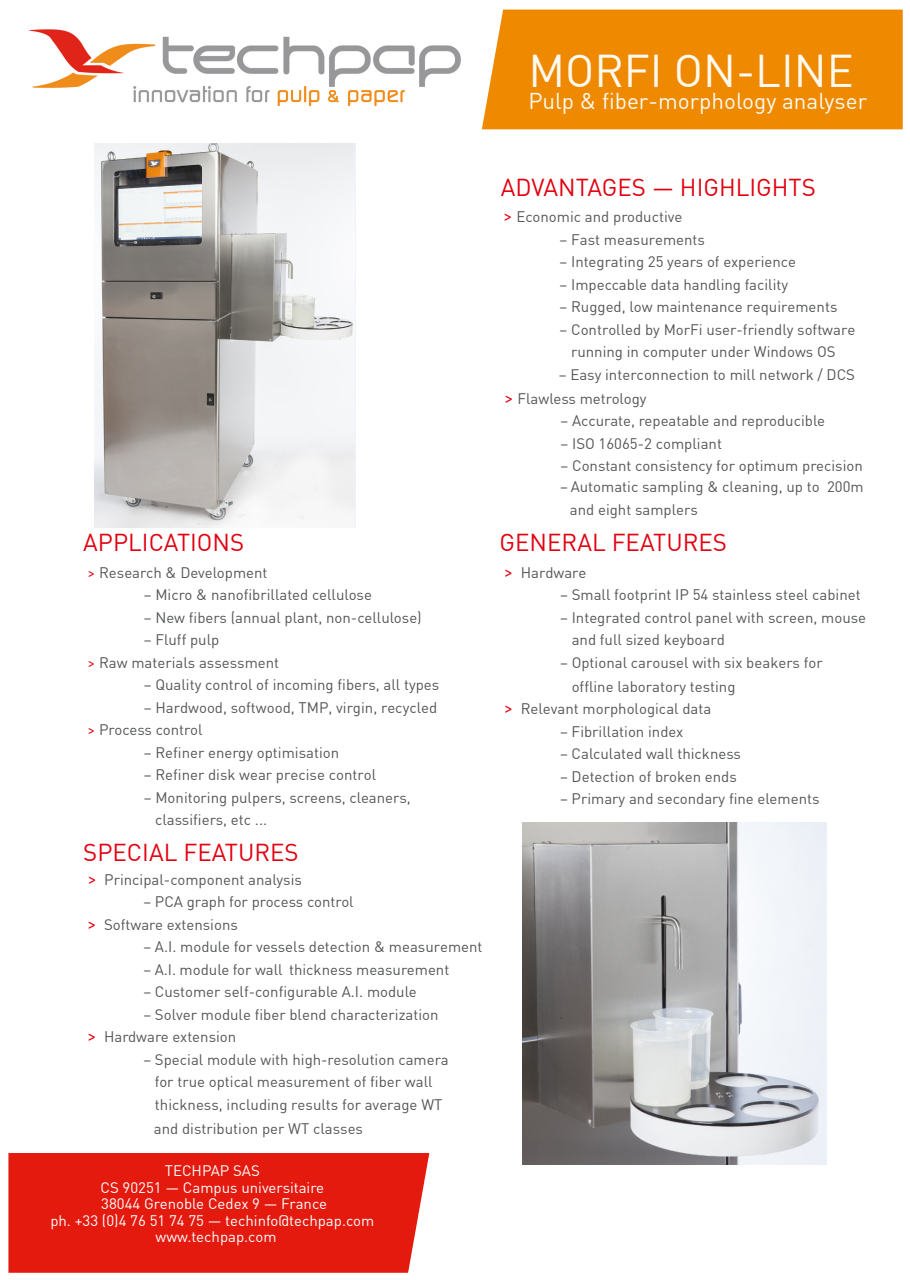
<style>
.page{position:relative;width:910px;height:1280px;background:#fff}
.page>*{position:absolute;margin:0;border:0;box-sizing:border-box;transform-origin:0 0}
.t1{font:45px "DIN Pro";color:#fffaf0}
.t2{font:24px "DIN Pro";color:#e20010}
.t3{font:22.5px "DIN Pro";color:#fffaf0}
.t4{font:15px/22.5px "DIN Pro";color:#545556}
.t5{font:15px/16.5px "DIN Pro";color:#fff;text-align:center}
.s1{color:#e20010}
.s2{font-size:18px;color:#e20010}
</style>
<div class="page">
<div style="left:482px;top:10px;width:421px;height:119px;background:#ee8900"></div>
<div style="left:8px;top:1153px;width:421px;height:120px;background:#e41a0f"></div>
<img style="left:94px;top:144px;width:262px;height:383px">
<img style="left:523px;top:822px;width:304px;height:342px">
<img style="left:29px;top:29px;width:432px;height:78px">
<h1 class="t1" style="left:528px;top:40px;width:327px">MORFI ON-LINE</h1>
<h3 class="t3" style="left:528px;top:86px;width:340px">Pulp &amp; fiber-morphology analyser</h3>
<h2 class="t2" style="left:83px;top:526px;width:162px">APPLICATIONS</h2>
<p class="t4" style="left:88px;top:561px;width:182px"><span class="s1">&gt;</span> Research &amp; Development</p>
<p class="t4" style="left:144px;top:583px;width:230px">– Micro &amp; nanofibrillated cellulose</p>
<p class="t4" style="left:144px;top:606px;width:279px">– New fibers (annual plant, non-cellulose)</p>
<p class="t4" style="left:88px;top:628px;width:193px;text-align:center">– Fluff pulp<br><span class="s1">&gt;</span> Raw materials assessment</p>
<p class="t4" style="left:144px;top:673px;width:297px">– Quality control of incoming fibers, all types</p>
<p class="t4" style="left:88px;top:696px;width:351px;text-indent:56px">– Hardwood, softwood, TMP, virgin, recycled <span class="s1">&gt;</span> Process control</p>
<p class="t4" style="left:144px;top:741px;width:197px">– Refiner energy optimisation</p>
<p class="t4" style="left:144px;top:763px;width:234px">– Refiner disk wear precise control</p>
<p class="t4" style="left:155px;top:786px;width:257px;text-indent:-11px">– Monitoring pulpers, screens, cleaners, classifiers, etc ...</p>
<h2 class="t2" style="left:83px;top:836px;width:217px">SPECIAL FEATURES</h2>
<p class="t4" style="left:87px;top:867px;width:216px"><span class="s2">&gt;</span> Principal-component analysis</p>
<p class="t4" style="left:87px;top:890px;width:268px;text-indent:56px">– PCA graph for process control <span class="s2">&gt;</span> Software extensions</p>
<p class="t4" style="left:143px;top:935px;width:341px">– A.I. module for vessels detection &amp; measurement</p>
<p class="t4" style="left:143px;top:957px;width:307px">– A.I. module for wall thickness measurement</p>
<p class="t4" style="left:143px;top:980px;width:275px">– Customer self-configurable A.I. module</p>
<p class="t4" style="left:87px;top:1002px;width:353px;text-indent:56px">– Solver module fiber blend characterization <span class="s2">&gt;</span> Hardware extension</p>
<p class="t4" style="left:143px;top:1047px;width:307px;text-align:center">– Special module with high-resolution camera for true optical measurement of fiber wall thickness, including results for average WT</p>
<p class="t4" style="left:154px;top:1116px;width:211px">and distribution per WT classes</p>
<p class="t5" style="left:50px;top:1162px;width:325px">TECHPAP SAS<br>CS 90251 — Campus universitaire<br>38044 Grenoble Cedex 9 — France<br>ph. +33 (0)4 76 51 74 75 — techinfo@techpap.com www.techpap.com</p>
<h2 class="t2" style="left:501px;top:171px;width:317px">ADVANTAGES — HIGHLIGHTS</h2>
<p class="t4" style="left:503px;top:205px;width:181px"><span class="s2">&gt;</span> Economic and productive</p>
<p class="t4" style="left:560px;top:227px;width:147px">– Fast measurements</p>
<p class="t4" style="left:560px;top:250px;width:238px">– Integrating 25 years of experience</p>
<p class="t4" style="left:560px;top:272px;width:230px">– Impeccable data handling facility</p>
<p class="t4" style="left:560px;top:295px;width:279px">– Rugged, low maintenance requirements</p>
<p class="t4" style="left:560px;top:317px;width:297px">– Controlled by MorFi user-friendly software</p>
<p class="t4" style="left:559px;top:362px;width:298px">– Easy interconnection to mill network / DCS</p>
<p class="t4" style="left:571px;top:340px;width:266px">running in computer under Windows OS</p>
<p class="t4" style="left:504px;top:386px;width:144px"><span class="s2">&gt;</span> Flawless metrology</p>
<p class="t4" style="left:561px;top:409px;width:266px">– Accurate, repeatable and reproducible</p>
<p class="t4" style="left:561px;top:431px;width:163px">– ISO 16065-2 compliant</p>
<p class="t4" style="left:561px;top:454px;width:304px">– Constant consistency for optimum precision</p>
<p class="t4" style="left:560px;top:475px;width:305px">– Automatic sampling &amp; cleaning, up to 200m</p>
<p class="t4" style="left:570px;top:497px;width:130px">and eight samplers</p>
<h2 class="t2" style="left:500px;top:526px;width:229px">GENERAL FEATURES</h2>
<p class="t4" style="left:504px;top:560px;width:84px"><span class="s2">&gt;</span> Hardware</p>
<p class="t4" style="left:560px;top:583px;width:302px">– Small footprint IP 54 stainless steel cabinet</p>
<p class="t4" style="left:572px;top:605px;width:296px;text-indent:-12px">– Integrated control panel with screen, mouse and full sized keyboard</p>
<p class="t4" style="left:560px;top:650px;width:264px">– Optional carousel with six beakers for</p>
<p class="t4" style="left:504px;top:697px;width:209px"><span class="s2">&gt;</span> Relevant morphological data</p>
<p class="t4" style="left:560px;top:719px;width:125px">– Fibrillation index</p>
<p class="t4" style="left:560px;top:742px;width:182px">– Calculated wall thickness</p>
<p class="t4" style="left:560px;top:764px;width:178px">– Detection of broken ends</p>
<p class="t4" style="left:560px;top:787px;width:261px">– Primary and secondary fine elements</p>
<p class="t4" style="left:572px;top:674px;width:165px">offline laboratory testing</p>
</div>
